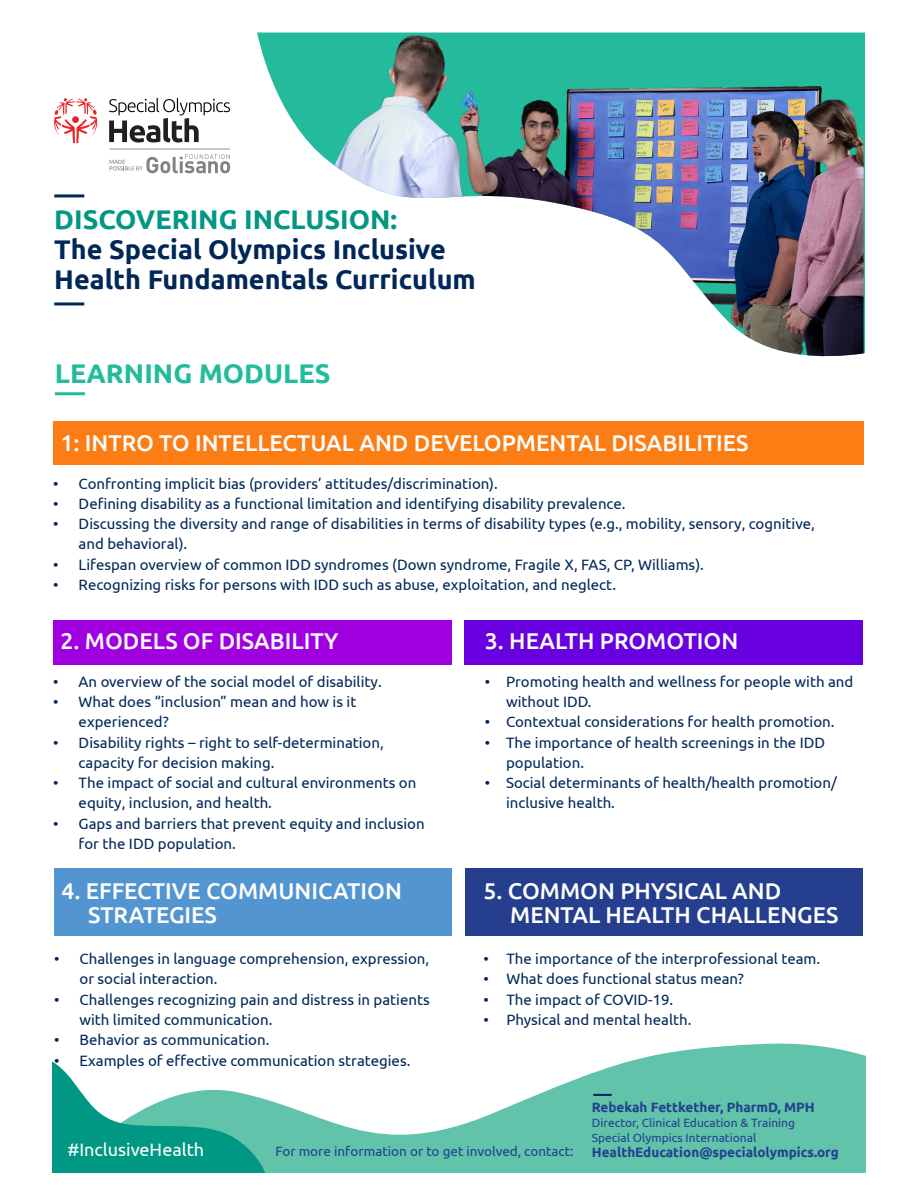
<style>
.page{position:relative;width:918px;height:1188px;background:#fff}
.page>*{position:absolute;margin:0;border:0;box-sizing:border-box;transform-origin:0 0}
.t1{font:700 27px/30px "Ubuntu";color:#012758}
.t2{font:700 27px "Ubuntu";color:#24bb9d}
.t3{font:500 22.8px/24px "Ubuntu";color:#fff}
.Body{font:18px "Ubuntu";color:#fff}
.t4{font:15px/20.2px "Ubuntu";color:#012758}
.t5{font:700 13.5px "Ubuntu";color:#253f8e}
.t6{font:13.5px "Ubuntu";color:#253f8e}
.t7{font:12px "Ubuntu";color:#253f8e}
.s1{color:#009783}
</style>
<div class="page">
<svg style="left:266px;top:1043px;width:599px;height:130px;fill:#60c3aa"></svg>
<svg style="left:52px;top:1061px;width:214px;height:112px"></svg>
<svg style="left:257px;top:33px;width:75px;height:131px;fill:#24bb9d"></svg>
<img style="left:332px;top:33px;width:532px;height:324px">
<hr style="left:54px;top:194px;width:30px;height:3px;background:#012758">
<hr style="left:54px;top:302px;width:30px;height:3px;background:#012758">
<hr style="left:55px;top:392px;width:30px;height:3px;background:#24bb9d">
<div style="left:53px;top:421px;width:811px;height:43px;background:#fc7d14"></div>
<div style="left:53px;top:621px;width:398px;height:44px;background:#a000e0"></div>
<div style="left:54px;top:868px;width:397px;height:68px;background:#5395d0"></div>
<div style="left:465px;top:621px;width:398px;height:44px;background:#6900e0"></div>
<div style="left:465px;top:868px;width:398px;height:68px;background:#253f8e"></div>
<svg style="left:593px;top:1094px;width:19px;height:2px"></svg>
<svg style="left:54px;top:98px;width:44px;height:45px"></svg>
<svg style="left:109px;top:98px;width:121px;height:45px"></svg>
<hr style="left:109px;top:149px;width:121px;height:1px;background:#939598">
<svg style="left:109px;top:154px;width:121px;height:19px"></svg>
<p class="t1" style="left:54px;top:204px;width:423px"><span class="s1">DISCOVERING INCLUSION:<br></span>The Special Olympics Inclusive<br>Health Fundamentals Curriculum</p>
<p class="t2" style="left:55px;top:357px;width:277px">LEARNING MODULES</p>
<p class="t3" style="left:61px;top:430px;width:690px">1: INTRO TO INTELLECTUAL AND DEVELOPMENTAL DISABILITIES</p>
<p class="t4" style="left:53px;top:473px;width:7px">•</p>
<p class="t4" style="left:53px;top:493px;width:7px">•</p>
<p class="t4" style="left:53px;top:513px;width:7px">•</p>
<p class="t4" style="left:53px;top:554px;width:7px">•</p>
<p class="t4" style="left:53px;top:574px;width:7px">•</p>
<p class="t4" style="left:79px;top:473px;width:421px">Confronting implicit bias (providers’ attitudes/discrimination).</p>
<p class="t4" style="left:79px;top:493px;width:549px">Defining disability as a functional limitation and identifying disability prevalence.</p>
<p class="t4" style="left:79px;top:513px;width:738px">Discussing the diversity and range of disabilities in terms of disability types (e.g., mobility, sensory, cognitive, and behavioral).</p>
<p class="t4" style="left:79px;top:554px;width:627px">Lifespan overview of common IDD syndromes (Down syndrome, Fragile X, FAS, CP, Williams).</p>
<p class="t4" style="left:79px;top:574px;width:539px">Recognizing risks for persons with IDD such as abuse, exploitation, and neglect.</p>
<p class="t3" style="left:61px;top:628px;width:279px">2. MODELS OF DISABILITY</p>
<p class="t4" style="left:53px;top:671px;width:7px">•</p>
<p class="t4" style="left:53px;top:691px;width:7px">•</p>
<p class="t4" style="left:53px;top:732px;width:7px">•</p>
<p class="t4" style="left:53px;top:772px;width:7px">•</p>
<p class="t4" style="left:53px;top:813px;width:7px">•</p>
<p class="t4" style="left:79px;top:671px;width:305px">An overview of the social model of disability.</p>
<p class="t4" style="left:79px;top:691px;width:279px">What does “inclusion” mean and how is it experienced?</p>
<p class="t4" style="left:79px;top:732px;width:307px">Disability rights – right to self-determination, capacity for decision making.</p>
<p class="t4" style="left:79px;top:772px;width:339px">The impact of social and cultural environments on equity, inclusion, and health.</p>
<p class="t4" style="left:79px;top:813px;width:348px">Gaps and barriers that prevent equity and inclusion for the IDD population.</p>
<p class="t3" style="left:88px;top:878px;width:315px;text-indent:-27px">4. EFFECTIVE COMMUNICATION<br>STRATEGIES</p>
<p class="t4" style="left:54px;top:948px;width:7px">•</p>
<p class="t4" style="left:54px;top:989px;width:7px">•</p>
<p class="t4" style="left:54px;top:1029px;width:7px">•</p>
<p class="t4" style="left:54px;top:1050px;width:7px">•</p>
<p class="t4" style="left:79px;top:948px;width:351px">Challenges in language comprehension, expression, or social interaction.</p>
<p class="t4" style="left:79px;top:989px;width:352px">Challenges recognizing pain and distress in patients with limited communication.</p>
<p class="t4" style="left:79px;top:1029px;width:191px">Behavior as communication.</p>
<p class="t4" style="left:79px;top:1050px;width:332px">Examples of effective communication strategies.</p>
<p class="t3" style="left:485px;top:628px;width:255px">3. HEALTH PROMOTION</p>
<p class="t4" style="left:485px;top:671px;width:7px">•</p>
<p class="t4" style="left:485px;top:711px;width:7px">•</p>
<p class="t4" style="left:485px;top:732px;width:7px">•</p>
<p class="t4" style="left:485px;top:772px;width:7px">•</p>
<p class="t4" style="left:506px;top:671px;width:349px">Promoting health and wellness for people with and without IDD.</p>
<p class="t4" style="left:506px;top:711px;width:330px">Contextual considerations for health promotion.</p>
<p class="t4" style="left:506px;top:732px;width:321px">The importance of health screenings in the IDD population.</p>
<p class="t4" style="left:506px;top:772px;width:332px">Social determinants of health/health promotion/ inclusive health.</p>
<p class="t3" style="left:510px;top:878px;width:330px;text-indent:-27px">5. COMMON PHYSICAL AND<br>MENTAL HEALTH CHALLENGES</p>
<p class="t4" style="left:484px;top:948px;width:7px">•</p>
<p class="t4" style="left:484px;top:969px;width:7px">•</p>
<p class="t4" style="left:484px;top:989px;width:7px">•</p>
<p class="t4" style="left:484px;top:1009px;width:7px">•</p>
<p class="t4" style="left:506px;top:948px;width:315px">The importance of the interprofessional team.</p>
<p class="t4" style="left:506px;top:969px;width:239px">What does functional status mean?</p>
<p class="t4" style="left:506px;top:989px;width:168px">The impact of COVID-19.</p>
<p class="t4" style="left:506px;top:1009px;width:186px">Physical and mental health.</p>
<p class="Body" style="left:67px;top:1139px;width:138px">#InclusiveHealth</p>
<p class="t5" style="left:592px;top:1099px;width:225px">Rebekah Fettkether, PharmD, MPH</p>
<p class="t7" style="left:592px;top:1116px;width:205px">Director, Clinical Education &amp; Training</p>
<p class="t7" style="left:592px;top:1131px;width:166px">Special Olympics International</p>
<p class="t6" style="left:275px;top:1143px;width:300px">For more information or to get involved, contact:</p>
<p class="t5" style="left:592px;top:1144px;width:249px">HealthEducation@specialolympics.org</p>
</div>
